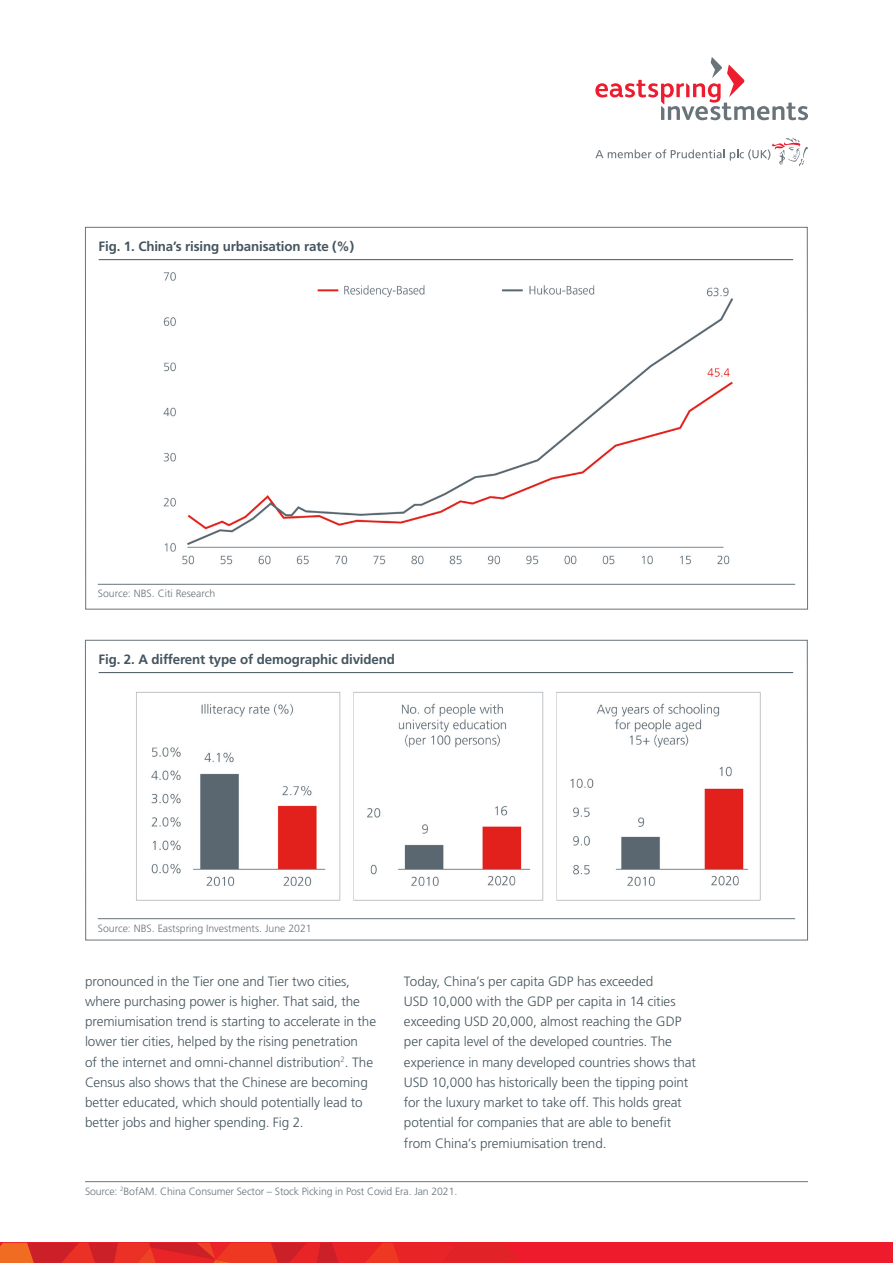
<style>
.page{position:relative;width:893px;height:1263px;background:#fff}
.page>*{position:absolute;margin:0;border:0;box-sizing:border-box;transform-origin:0 0}
.Body_copy{font:300 13.5px/20.2px "Frutiger LT Std";letter-spacing:-.005em;color:#45555f}
.Figure_heading{font:700 13.5px "Frutiger LT Std";letter-spacing:-.01em;color:#45555f}
.Footnotes{font:300 10.5px "Frutiger LT Std";letter-spacing:-.01em;color:#687379}
</style>
<div class="page">
<div style="left:0;top:1243px;width:893px;height:20px;background:#ee1b2c"></div>
<svg style="left:0;top:1243px;width:519px;height:20px"></svg>
<svg style="left:595px;top:57px;width:213px;height:63px"></svg>
<svg style="left:595px;top:138px;width:213px;height:28px"></svg>
<hr style="left:99px;top:259px;width:694px;height:1px;background:#45555f">
<hr style="left:98px;top:584px;width:697px;height:1px;background:#687379">
<img style="left:163px;top:272px;width:570px;height:293px">
<hr style="left:85px;top:1181px;width:723px;height:1px;background:#687379">
<hr style="left:99px;top:672px;width:694px;height:1px;background:#45555f">
<hr style="left:98px;top:918px;width:697px;height:1px;background:#687379">
<img style="left:136px;top:691px;width:625px;height:210px">
<img style="left:299px;top:272px;width:309px;height:27px">
<p class="Figure_heading" style="left:99px;top:238px;width:257px">Fig. 1. China’s rising urbanisation rate (%)</p>
<p class="Footnotes" style="left:98px;top:588px;width:119px">Source: NBS. Citi Research</p>
<p class="Figure_heading" style="left:99px;top:651px;width:298px">Fig. 2. A different type of demographic dividend</p>
<p class="Footnotes" style="left:98px;top:922px;width:215px">Source: NBS. Eastspring Investments. June 2021</p>
<p class="Body_copy" style="left:85px;top:971px;width:293px">pronounced in the Tier one and Tier two cities, where purchasing power is higher. That said, the premiumisation trend is starting to accelerate in the lower tier cities, helped by the rising penetration<br>of the internet and omni-channel distribution<sup>2</sup>. The Census also shows that the Chinese are becoming better educated, which should potentially lead to better jobs and higher spending. Fig 2.</p>
<p class="Body_copy" style="left:404px;top:971px;width:294px">Today, China’s per capita GDP has exceeded<br>USD 10,000 with the GDP per capita in 14 cities exceeding USD 20,000, almost reaching the GDP per capita level of the developed countries. The experience in many developed countries shows that USD 10,000 has historically been the tipping point for the luxury market to take off. This holds great potential for companies that are able to benefit from China’s premiumisation trend.</p>
<p class="Footnotes" style="left:85px;top:1185px;width:374px">Source: <sup>2</sup>BofAM. China Consumer Sector – Stock Picking in Post Covid Era. Jan 2021.</p>
</div>
